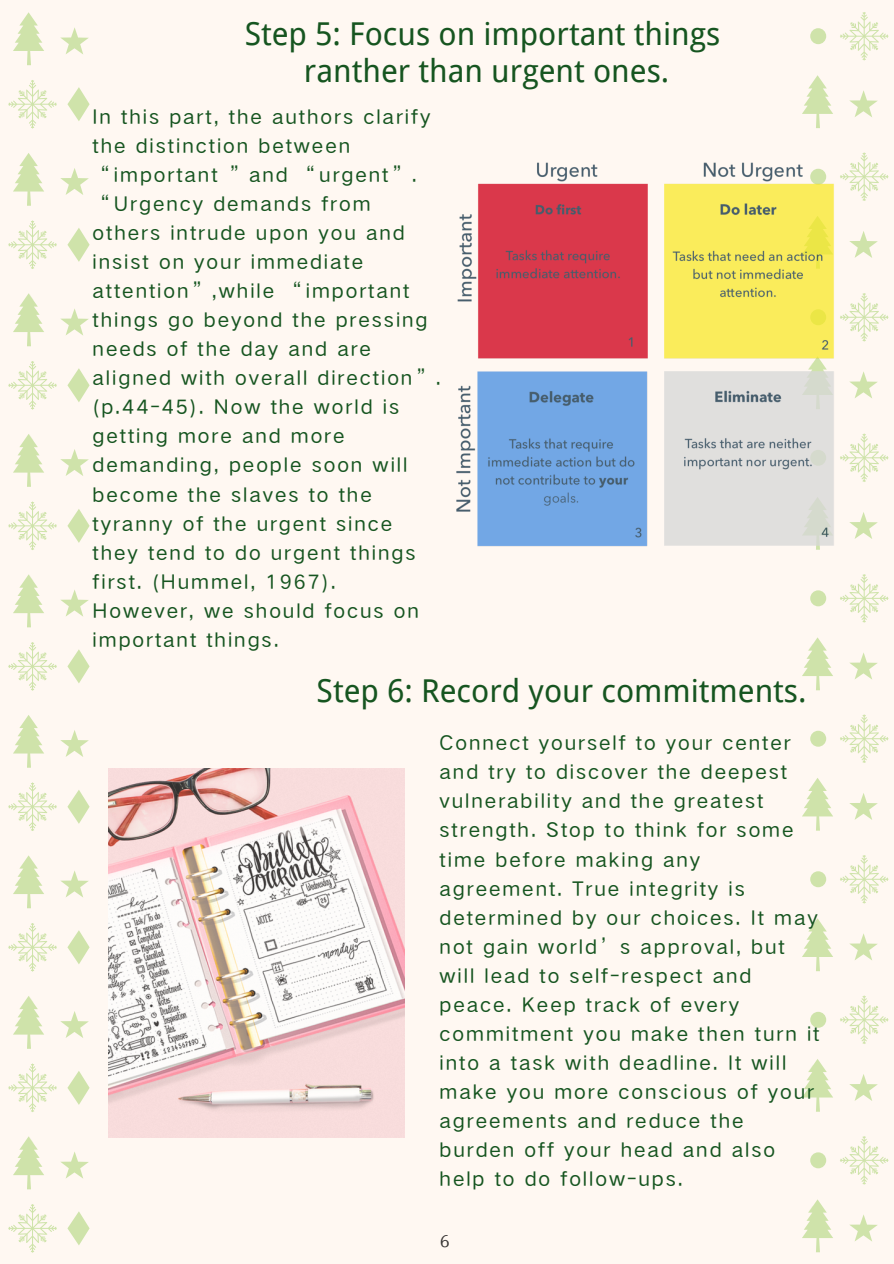
<style>
.page{position:relative;width:894px;height:1264px;background:#fff}
.page>*{position:absolute;margin:0;border:0;box-sizing:border-box;transform-origin:0 0}
.t1{font:31.5px/37.2px "Wen Quan Yi Micro Hei";color:#165520;text-align:center}
.t2{font:19.35px/29.1px "HY Qi Hei EES";letter-spacing:.1em;color:#165520}
.t3{font:18px "HY Jin Kai J";color:#000}
</style>
<div class="page">
<div style="left:0;top:0;width:893px;height:1263px;background:#fff8f2"></div>
<svg style="left:13px;top:12px;width:31px;height:53px"></svg>
<svg style="left:8px;top:80px;width:49px;height:48px"></svg>
<svg style="left:13px;top:153px;width:31px;height:53px"></svg>
<svg style="left:8px;top:220px;width:49px;height:49px"></svg>
<svg style="left:13px;top:293px;width:31px;height:53px"></svg>
<svg style="left:8px;top:361px;width:49px;height:48px"></svg>
<svg style="left:13px;top:434px;width:31px;height:53px"></svg>
<svg style="left:8px;top:501px;width:49px;height:49px"></svg>
<svg style="left:13px;top:574px;width:31px;height:53px"></svg>
<svg style="left:8px;top:642px;width:49px;height:48px"></svg>
<svg style="left:60px;top:27px;width:29px;height:27px"></svg>
<svg style="left:67px;top:87px;width:23px;height:34px"></svg>
<svg style="left:60px;top:168px;width:29px;height:27px"></svg>
<svg style="left:67px;top:228px;width:23px;height:34px"></svg>
<svg style="left:60px;top:309px;width:29px;height:26px"></svg>
<svg style="left:67px;top:368px;width:23px;height:34px"></svg>
<svg style="left:60px;top:449px;width:29px;height:27px"></svg>
<svg style="left:67px;top:509px;width:23px;height:34px"></svg>
<svg style="left:60px;top:590px;width:29px;height:26px"></svg>
<svg style="left:67px;top:649px;width:23px;height:34px"></svg>
<svg style="left:13px;top:715px;width:31px;height:52px"></svg>
<svg style="left:8px;top:782px;width:49px;height:49px"></svg>
<svg style="left:13px;top:855px;width:31px;height:53px"></svg>
<svg style="left:8px;top:923px;width:49px;height:48px"></svg>
<svg style="left:13px;top:996px;width:31px;height:52px"></svg>
<svg style="left:8px;top:1063px;width:49px;height:49px"></svg>
<svg style="left:13px;top:1136px;width:31px;height:53px"></svg>
<svg style="left:8px;top:1204px;width:49px;height:48px"></svg>
<svg style="left:60px;top:730px;width:29px;height:27px"></svg>
<svg style="left:67px;top:790px;width:23px;height:33px"></svg>
<svg style="left:60px;top:871px;width:29px;height:26px"></svg>
<svg style="left:67px;top:930px;width:23px;height:34px"></svg>
<svg style="left:60px;top:1011px;width:29px;height:27px"></svg>
<svg style="left:67px;top:1071px;width:23px;height:33px"></svg>
<svg style="left:60px;top:1152px;width:29px;height:26px"></svg>
<svg style="left:67px;top:1211px;width:23px;height:34px"></svg>
<svg style="left:840px;top:12px;width:48px;height:48px"></svg>
<svg style="left:849px;top:90px;width:28px;height:27px"></svg>
<svg style="left:840px;top:152px;width:48px;height:49px"></svg>
<svg style="left:849px;top:231px;width:28px;height:27px"></svg>
<svg style="left:840px;top:293px;width:48px;height:48px"></svg>
<svg style="left:849px;top:371px;width:28px;height:27px"></svg>
<svg style="left:840px;top:433px;width:48px;height:49px"></svg>
<svg style="left:849px;top:512px;width:28px;height:27px"></svg>
<svg style="left:840px;top:574px;width:48px;height:48px"></svg>
<svg style="left:849px;top:653px;width:28px;height:26px"></svg>
<div style="left:810px;top:28px;width:16px;height:16px;background:#cfe3aa;border-radius:50%"></div>
<svg style="left:802px;top:75px;width:31px;height:53px"></svg>
<div style="left:810px;top:590px;width:16px;height:16px;background:#cfe3aa;border-radius:50%"></div>
<svg style="left:802px;top:637px;width:31px;height:53px"></svg>
<svg style="left:840px;top:714px;width:48px;height:49px"></svg>
<svg style="left:849px;top:793px;width:28px;height:27px"></svg>
<svg style="left:840px;top:855px;width:48px;height:48px"></svg>
<svg style="left:849px;top:933px;width:28px;height:27px"></svg>
<svg style="left:840px;top:995px;width:48px;height:49px"></svg>
<svg style="left:849px;top:1074px;width:28px;height:27px"></svg>
<svg style="left:840px;top:1136px;width:48px;height:48px"></svg>
<svg style="left:849px;top:1215px;width:28px;height:26px"></svg>
<svg style="left:810px;top:730px;width:16px;height:16px"></svg>
<svg style="left:802px;top:778px;width:31px;height:52px"></svg>
<div style="left:810px;top:871px;width:16px;height:16px;background:#cfe3aa;border-radius:50%"></div>
<svg style="left:802px;top:918px;width:31px;height:53px"></svg>
<svg style="left:810px;top:1011px;width:16px;height:16px"></svg>
<svg style="left:802px;top:1059px;width:31px;height:52px"></svg>
<div style="left:810px;top:1152px;width:16px;height:16px;background:#cfe3aa;border-radius:50%"></div>
<svg style="left:802px;top:1199px;width:31px;height:53px"></svg>
<img style="left:109px;top:768px;width:295px;height:369px">
<img style="left:456px;top:162px;width:378px;height:388px">
<h1 class="t1" style="left:245px;top:15px;width:477px">Step 5: Focus on important things ranther than urgent ones.</h1>
<p class="t2" style="left:93px;top:102px;width:349px">In this part, the authors clarify the distinction between “important ”and “urgent”. “Urgency demands from others intrude upon you and insist on your immediate attention”,while “important things go beyond the pressing needs of the day and are aligned with overall direction”. (p.44-45). Now the world is getting more and more demanding, people soon will become the slaves to the tyranny of the urgent since they tend to do urgent things first. (Hummel, 1967).<br>However, we should focus on important things.</p>
<h1 class="t1" style="left:316px;top:672px;width:491px">Step 6: Record your commitments.</h1>
<p class="t2" style="left:439px;top:728px;width:381px">Connect yourself to your center and try to discover the deepest vulnerability and the greatest strength. Stop to think for some time before making any agreement. True integrity is determined by our choices. It may not gain world’s approval, but will lead to self-respect and peace. Keep track of every commitment you make then turn it into a task with deadline. It will make you more conscious of your agreements and reduce the burden off your head and also help to do follow-ups.</p>
<p class="t3" style="left:439px;top:1229px;width:12px">6</p>
</div>
